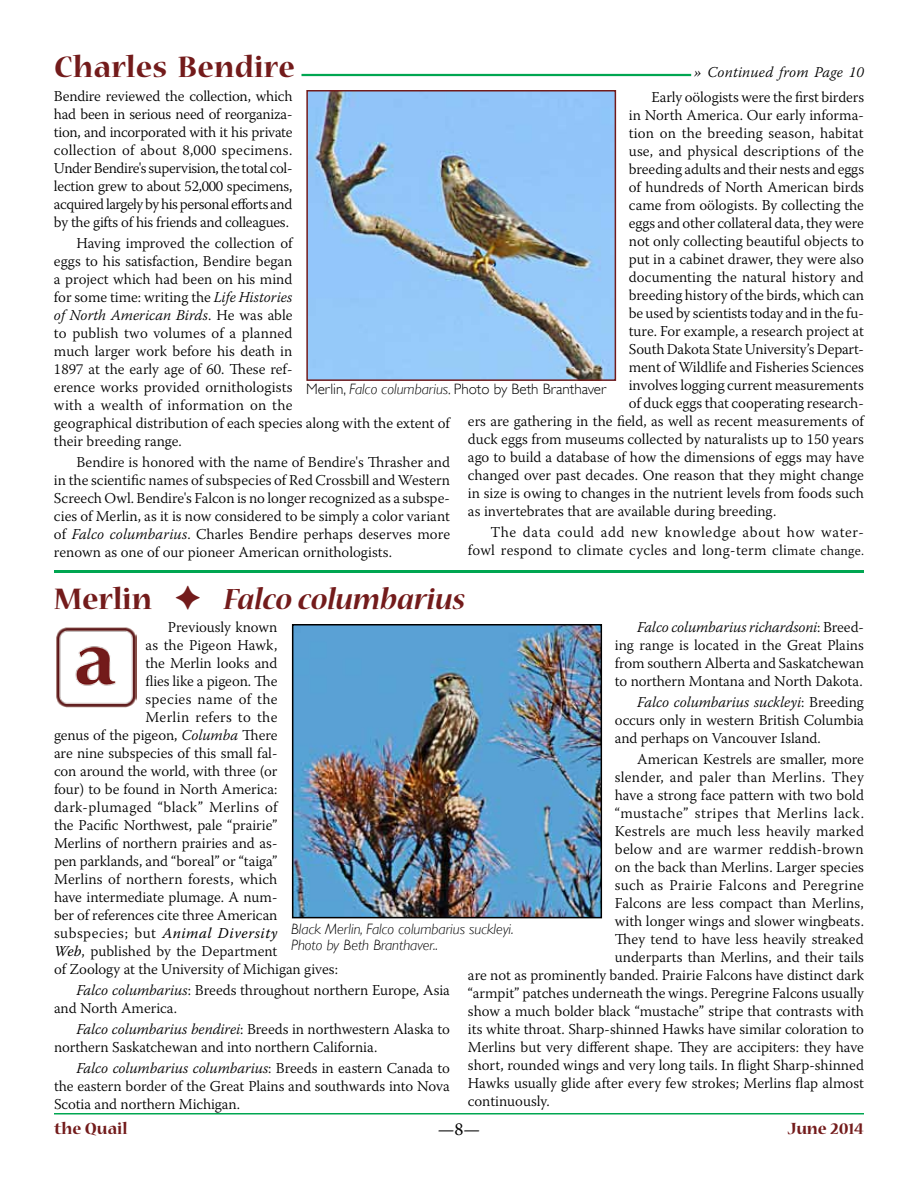
<style>
.page{position:relative;width:918px;height:1188px;background:#fff}
.page>*{position:absolute;margin:0;border:0;box-sizing:border-box;transform-origin:0 0}
.t1{font:italic 700 33px "Nueva Std";color:#731b1b}
.t2{font:700 33px "Nueva Std";letter-spacing:.01em;color:#731b1b}
.t3{font:700 18px "Nueva Std";color:#731b1b}
.t4{font:18px "Warnock Pro";color:#000}
.t5{font:300 15px/18px "Warnock Pro";color:#000;text-align:justify}
.t6{font:300 15px/18px "Warnock Pro";letter-spacing:.03em;color:#000;text-align:right}
.t7{font:300 15px "Warnock Pro";letter-spacing:.025em;color:#000}
.t8{font:300 15px "Warnock Pro";letter-spacing:.02em;color:#000}
.t9{font:italic 300 15px/16.5px "Gill Sans";color:#000}
.t10{font:300 15px "Gill Sans";color:#000}
.t11{font:italic 15px "Warnock Pro";letter-spacing:.035em;color:#000}
.t12{font:italic 300 15px "Warnock Pro";letter-spacing:.015em;color:#000}
.s1{font-weight:400}
.s2{font-style:italic}
.s3{font-size:13.5px}
.s4{font-style:normal}
.s5{font-weight:300;font-style:normal}
.s6{font-weight:400;font-style:italic}
</style>
<div class="page">
<hr style="left:54px;top:1113px;width:810px;height:1px;background:#00a651">
<img style="left:295px;top:627px;width:304px;height:288px">
<div style="left:292px;top:624px;width:310px;height:294px;border:2px solid #000"></div>
<hr style="left:54px;top:570px;width:810px;height:3px;background:#00a651">
<img style="left:56px;top:627px;width:80px;height:80px">
<img style="left:309px;top:93px;width:304px;height:285px">
<div style="left:306px;top:90px;width:310px;height:291px;border:2px solid #731b1b"></div>
<hr style="left:302px;top:74px;width:389px;height:2px;background:#00a651">
<h1 class="t2" style="left:54px;top:52px;width:242px">Charles Bendire</h1>
<p class="t12" style="left:694px;top:63px;width:172px"><span class="s1">»</span> Continued from Page 10</p>
<p class="t5" style="left:54px;top:87px;width:240px">Bendire reviewed the collection, which had been in serious need of reorganiza&shy;tion, and incorporated with it his private collection of about 8,000 specimens.<br>Under Bendire's supervision, the total col&shy;lection grew to about 52,000 specimens, acquired largely by his personal efforts and by the gifts of his friends and colleagues.</p>
<p class="t5" style="left:54px;top:234px;width:397px;text-align:left;text-indent:22px">Having improved the collection of<br>eggs to his satisfaction, Bendire began<br>a project which had been on his mind<br>for some time: writing the <span class="s2">Life Histories<br>of North American Birds</span>. He was able<br>to publish two volumes of a planned<br>much larger work before his death in<br>1897 at the early age of 60. These ref-<br>erence works provided ornithologists<br>with a wealth of information on the<br>geographical distribution of each species along with the extent of their breeding range.</p>
<p class="t5" style="left:54px;top:453px;width:398px;text-indent:22px">Bendire is honored with the name of Bendire's Thrasher and in the scientific names of subspecies of Red Crossbill and Western Screech Owl. Bendire's Falcon is no longer recognized as a subspe&shy;cies of Merlin, as it is now considered to be simply a color variant of <span class="s2">Falco columbarius</span>. Charles Bendire perhaps deserves more renown as one of our pioneer American ornithologists.</p>
<p class="t5" style="left:651px;top:88px;width:214px">Early oölogists were the first birders</p>
<p class="t5" style="left:629px;top:106px;width:237px">in North America. Our early informa-</p>
<p class="t5" style="left:629px;top:124px;width:237px">tion on the breeding season, habitat</p>
<p class="t5" style="left:629px;top:142px;width:236px">use, and physical descriptions of the</p>
<p class="t5" style="left:629px;top:160px;width:237px">breeding adults and their nests and eggs</p>
<p class="t5" style="left:629px;top:178px;width:237px">of hundreds of North American birds</p>
<p class="t5" style="left:629px;top:196px;width:237px">came from oölogists. By collecting the</p>
<p class="t5" style="left:629px;top:214px;width:237px">eggs and other collateral data, they were</p>
<p class="t5" style="left:629px;top:232px;width:237px">not only collecting beautiful objects to</p>
<p class="t5" style="left:629px;top:250px;width:237px">put in a cabinet drawer, they were also</p>
<p class="t5" style="left:629px;top:268px;width:237px">documenting the natural history and</p>
<p class="t5" style="left:629px;top:286px;width:237px">breeding history of the birds, which can</p>
<p class="t5" style="left:629px;top:304px;width:237px">be used by scientists today and in the fu-</p>
<p class="t5" style="left:629px;top:322px;width:237px">ture. For example, a research project at</p>
<p class="t5" style="left:629px;top:340px;width:237px">South Dakota State University’s Depart-</p>
<p class="t5" style="left:629px;top:358px;width:237px">ment of Wildlife and Fisheries Sciences</p>
<p class="t5" style="left:629px;top:376px;width:236px">involves logging current measurements</p>
<p class="t5" style="left:629px;top:394px;width:237px">of duck eggs that cooperating research-</p>
<p class="t5" style="left:468px;top:412px;width:398px">ers are gathering in the field, as well as recent measurements of</p>
<p class="t5" style="left:468px;top:430px;width:397px">duck eggs from museums collected by naturalists up to 150 years</p>
<p class="t5" style="left:468px;top:448px;width:398px">ago to build a database of how the dimensions of eggs may have</p>
<p class="t5" style="left:468px;top:466px;width:397px">changed over past decades. One reason that they might change</p>
<p class="t5" style="left:468px;top:484px;width:397px">in size is owing to changes in the nutrient levels from foods such</p>
<p class="t5" style="left:468px;top:502px;width:310px">as invertebrates that are available during breeding.</p>
<p class="t6" style="left:468px;top:523px;width:398px">The data could add new knowledge about how water&shy;fowl respond to climate cycles and long-term cli<span class="s3">mate change.</span></p>
<p class="t10" style="left:306px;top:381px;width:302px">Merlin, <span class="s2">Falco columbarius</span>. Photo by Beth Branthaver</p>
<h1 class="t1" style="left:54px;top:584px;width:413px"><span class="s4">Merlin</span> ✦ Falco columbarius</h1>
<p class="t5" style="left:168px;top:618px;width:111px">Previously known</p>
<p class="t5" style="left:145px;top:636px;width:134px">as the Pigeon Hawk,</p>
<p class="t5" style="left:145px;top:654px;width:134px">the Merlin looks and</p>
<p class="t5" style="left:145px;top:672px;width:134px">flies like a pigeon. The</p>
<p class="t7" style="left:145px;top:690px;width:134px">species name of the</p>
<p class="t7" style="left:145px;top:708px;width:134px">Merlin refers to the</p>
<p class="t5" style="left:54px;top:726px;width:225px">genus of the pigeon, <span class="s2">Columba</span> There</p>
<p class="t5" style="left:54px;top:744px;width:225px">are nine subspecies of this small fal-</p>
<p class="t5" style="left:54px;top:762px;width:225px">con around the world, with three (or</p>
<p class="t5" style="left:54px;top:780px;width:225px">four) to be found in North America:</p>
<p class="t7" style="left:54px;top:798px;width:225px">dark-plumaged “black” Merlins of</p>
<p class="t5" style="left:54px;top:816px;width:225px">the Pacific Northwest, pale “prairie”</p>
<p class="t5" style="left:54px;top:834px;width:225px">Merlins of northern prairies and as-</p>
<p class="t5" style="left:54px;top:852px;width:225px">pen parklands, and “boreal” or “taiga”</p>
<p class="t5" style="left:54px;top:870px;width:225px">Merlins of northern forests, which</p>
<p class="t5" style="left:54px;top:888px;width:225px">have intermediate plumage. A num-</p>
<p class="t5" style="left:54px;top:906px;width:225px">ber of references cite three American</p>
<p class="t11" style="left:54px;top:924px;width:225px"><span class="s5">subspecies; but</span> Animal Diversity</p>
<p class="t5" style="left:54px;top:942px;width:225px"><span class="s6">Web</span>, published by the Department</p>
<p class="t5" style="left:54px;top:960px;width:286px">of Zoology at the University of Michigan gives:</p>
<p class="t5" style="left:54px;top:981px;width:398px;text-indent:23px"><span class="s2">Falco columbarius</span>: Breeds throughout northern Europe, Asia and North America.</p>
<p class="t5" style="left:54px;top:1020px;width:398px;text-indent:23px"><span class="s2">Falco columbarius bendirei</span>: Breeds in northwestern Alaska to northern Saskatchewan and into northern California.</p>
<p class="t5" style="left:54px;top:1059px;width:397px;text-indent:23px"><span class="s2">Falco columbarius columbarius</span>: Breeds in eastern Canada to the eastern border of the Great Plains and southwards into Nova Scotia and northern Michigan.</p>
<p class="t5" style="left:615px;top:618px;width:251px;text-indent:23px"><span class="s2">Falco columbarius richardsoni</span>: Breed&shy;ing range is located in the Great Plains from southern Alberta and Saskatchewan to northern Montana and North Dakota.</p>
<p class="t5" style="left:615px;top:693px;width:251px;text-indent:22px"><span class="s2">Falco columbarius suckleyi</span>: Breeding occurs only in western British Columbia and perhaps on Vancouver Island.</p>
<p class="t5" style="left:637px;top:750px;width:228px">American Kestrels are smaller, more</p>
<p class="t8" style="left:615px;top:768px;width:251px">slender, and paler than Merlins. They</p>
<p class="t5" style="left:615px;top:786px;width:251px">have a strong face pattern with two bold</p>
<p class="t6" style="left:615px;top:804px;width:251px">“mustache” stripes that Merlins lack.</p>
<p class="t5" style="left:615px;top:822px;width:251px">Kestrels are much less heavily marked</p>
<p class="t8" style="left:615px;top:840px;width:251px">below and are warmer reddish-brown</p>
<p class="t5" style="left:615px;top:858px;width:251px">on the back than Merlins. Larger species</p>
<p class="t7" style="left:615px;top:876px;width:251px">such as Prairie Falcons and Peregrine</p>
<p class="t5" style="left:615px;top:894px;width:251px">Falcons are less compact than Merlins,</p>
<p class="t5" style="left:615px;top:912px;width:251px">with longer wings and slower wingbeats.</p>
<p class="t5" style="left:615px;top:930px;width:250px">They tend to have less heavily streaked</p>
<p class="t5" style="left:615px;top:948px;width:251px">underparts than Merlins, and their tails</p>
<p class="t5" style="left:468px;top:966px;width:398px">are not as prominently banded. Prairie Falcons have distinct dark</p>
<p class="t5" style="left:468px;top:984px;width:398px">“armpit” patches underneath the wings. Peregrine Falcons usually</p>
<p class="t5" style="left:468px;top:1002px;width:397px">show a much bolder black “mustache” stripe that contrasts with</p>
<p class="t5" style="left:468px;top:1020px;width:397px">its white throat. Sharp-shinned Hawks have similar coloration to</p>
<p class="t5" style="left:468px;top:1038px;width:398px">Merlins but very different shape. They are accipiters: they have</p>
<p class="t5" style="left:468px;top:1056px;width:398px">short, rounded wings and very long tails. In flight Sharp-shinned</p>
<p class="t5" style="left:468px;top:1074px;width:397px">Hawks usually glide after every few strokes; Merlins flap almost</p>
<p class="t5" style="left:468px;top:1092px;width:83px">continuously.</p>
<p class="t9" style="left:291px;top:921px;width:224px">Black Merlin, Falco columbarius suckleyi.<br>Photo by Beth Branthaver..</p>
<p class="t3" style="left:54px;top:1120px;width:75px">the Quail</p>
<p class="t4" style="left:438px;top:1118px;width:44px">—8—</p>
<p class="t3" style="left:788px;top:1120px;width:78px">June 2014</p>
</div>
